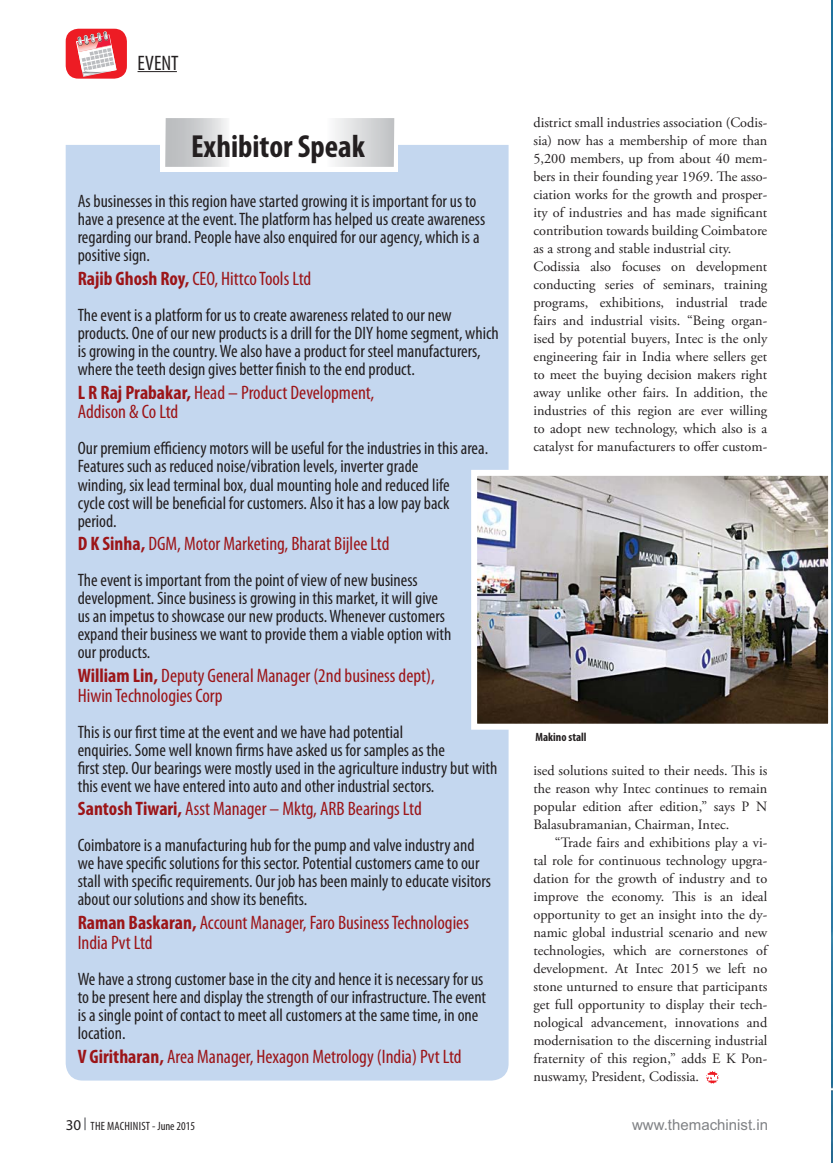
<style>
.page{position:relative;width:833px;height:1163px;background:#fff}
.page>*{position:absolute;margin:0;border:0;box-sizing:border-box;transform-origin:0 0}
.t1{font:700 condensed 32.1px "Myriad Pro";color:#231f20}
.t2{font:condensed 21px "Myriad Pro";color:#231f20}
.t3{font:condensed 19.5px/19.5px "Myriad Pro";color:#9c1518}
.t4{font:condensed 18px/18px "Myriad Pro";color:#231f20}
.t5{font:15px "Arial";color:#808285}
.t6{font:14.25px/18px "Adobe Garamond Pro";color:#231f20;text-align:justify}
.t7{font:condensed 12px "Myriad Pro";letter-spacing:.015em;color:#231f20}
.t8{font:700 condensed 12px "Myriad Pro";color:#231f20}
.s1{font-weight:700}
.s2{font-stretch:normal;font-size:15px}
</style>
<div class="page">
<hr style="left:138px;top:71px;width:39px;height:1px;background:#231f20">
<div style="left:66px;top:29px;width:61px;height:50px;background:#ed1c24;border-radius:13px"></div>
<svg style="left:76px;top:32px;width:40px;height:44px"></svg>
<svg style="left:84px;top:1117px;width:2px;height:13px"></svg>
<svg style="left:706px;top:1071px;width:13px;height:12px"></svg>
<div style="left:66px;top:145px;width:443px;height:935px;background:#c4d7ef"></div>
<img style="left:471px;top:470px;width:358px;height:259px">
<div style="left:161px;top:125px;width:237px;height:47px;background:#fff"></div>
<svg style="left:165px;top:118px;width:229px;height:49px"></svg>
<img style="left:831px;top:0;width:2px;height:1162px">
<p class="t2" style="left:138px;top:55px;width:43px">EVENT</p>
<h1 class="t1" style="left:191px;top:133px;width:176px">Exhibitor Speak</h1>
<p class="t4" style="left:78px;top:193px;width:409px">As businesses in this region have started growing it is important for us to have a presence at the event. The platform has helped us create awareness regarding our brand. People have also enquired for our agency, which is a positive sign.</p>
<p class="t3" style="left:78px;top:270px;width:235px"><span class="s1">Rajib Ghosh Roy,</span> CEO, Hittco Tools Ltd</p>
<p class="t4" style="left:78px;top:307px;width:423px">The event is a platform for us to create awareness related to our new products. One of our new products is a drill for the DIY home segment, which is growing in the country. We also have a product for steel manufacturers, where the teeth design gives better finish to the end product.</p>
<p class="t3" style="left:78px;top:384px;width:298px"><span class="s1">L R Raj Prabakar,</span> Head – Product Development,<br>Addison &amp; Co Ltd</p>
<p class="t4" style="left:78px;top:440px;width:412px">Our premium efficiency motors will be useful for the industries in this area.<br>Features such as reduced noise/vibration levels, inverter grade<br>winding, six lead terminal box, dual mounting hole and reduced life<br>cycle cost will be beneficial for customers. Also it has a low pay back period.</p>
<p class="t3" style="left:78px;top:535px;width:313px"><span class="s1">D K Sinha,</span> DGM, Motor Marketing, Bharat Bijlee Ltd</p>
<p class="t4" style="left:78px;top:572px;width:375px">The event is important from the point of view of new business development. Since business is growing in this market, it will give us an impetus to showcase our new products. Whenever customers expand their business we want to provide them a viable option with our products.</p>
<p class="t3" style="left:78px;top:667px;width:359px"><span class="s1">William Lin,</span> Deputy General Manager (2nd business dept),<br>Hiwin Technologies Corp</p>
<p class="t4" style="left:78px;top:723px;width:421px">This is our first time at the event and we have had potential<br>enquiries. Some well known firms have asked us for samples as the<br>first step. Our bearings were mostly used in the agriculture industry but with this event we have entered into auto and other industrial sectors.</p>
<p class="t3" style="left:78px;top:800px;width:346px"><span class="s1">Santosh Tiwari,</span> Asst Manager – Mktg, ARB Bearings Ltd</p>
<p class="t4" style="left:78px;top:837px;width:415px">Coimbatore is a manufacturing hub for the pump and valve industry and we have specific solutions for this sector. Potential customers came to our stall with specific requirements. Our job has been mainly to educate visitors about our solutions and show its benefits.</p>
<p class="t3" style="left:78px;top:914px;width:393px"><span class="s1">Raman Baskaran,</span> Account Manager, Faro Business Technologies<br>India Pvt Ltd</p>
<p class="t4" style="left:78px;top:970px;width:410px">We have a strong customer base in the city and hence it is necessary for us to be present here and display the strength of our infrastructure. The event is a single point of contact to meet all customers at the same time, in one location.</p>
<p class="t3" style="left:78px;top:1047px;width:385px"><span class="s1">V Giritharan,</span> Area Manager, Hexagon Metrology (India) Pvt Ltd</p>
<p class="t6" style="left:533px;top:114px;width:235px;text-align:left">district small industries association (Codis&shy;sia) now has a membership of more than 5,200 members, up from about 40 mem&shy;bers in their founding year 1969. The asso&shy;ciation works for the growth and prosper&shy;ity of industries and has made significant contribution towards building Coimbatore as a strong and stable industrial city.<br>Codissia also focuses on development conducting series of seminars, training programs, exhibitions, industrial trade fairs and industrial visits. “Being organ&shy;ised by potential buyers, Intec is the only engineering fair in India where sellers get to meet the buying decision makers right away unlike other fairs. In addition, the industries of this region are ever willing to adopt new technology, which also is a catalyst for manufacturers to offer custom-</p>
<p class="t8" style="left:536px;top:732px;width:52px">Makino stall</p>
<p class="t6" style="left:533px;top:762px;width:235px">ised solutions suited to their needs. This is the reason why Intec continues to remain popular edition after edition,” says P N Balasubramanian, Chairman, Intec.</p>
<p class="t6" style="left:533px;top:834px;width:235px;text-indent:21px">“Trade fairs and exhibitions play a vi&shy;tal role for continuous technology upgra&shy;dation for the growth of industry and to improve the economy. This is an ideal opportunity to get an insight into the dy&shy;namic global industrial scenario and new technologies, which are cornerstones of development. At Intec 2015 we left no stone unturned to ensure that participants get full opportunity to display their tech&shy;nological advancement, innovations and modernisation to the discerning industrial fraternity of this region,” adds E K Pon&shy;nuswamy, President, Codissia.</p>
<p class="t7" style="left:66px;top:1121px;width:131px"><span class="s2">30</span> THE MACHINIST - June 2015</p>
<p class="t5" style="left:632px;top:1116px;width:137px">www.themachinist.in</p>
</div>
